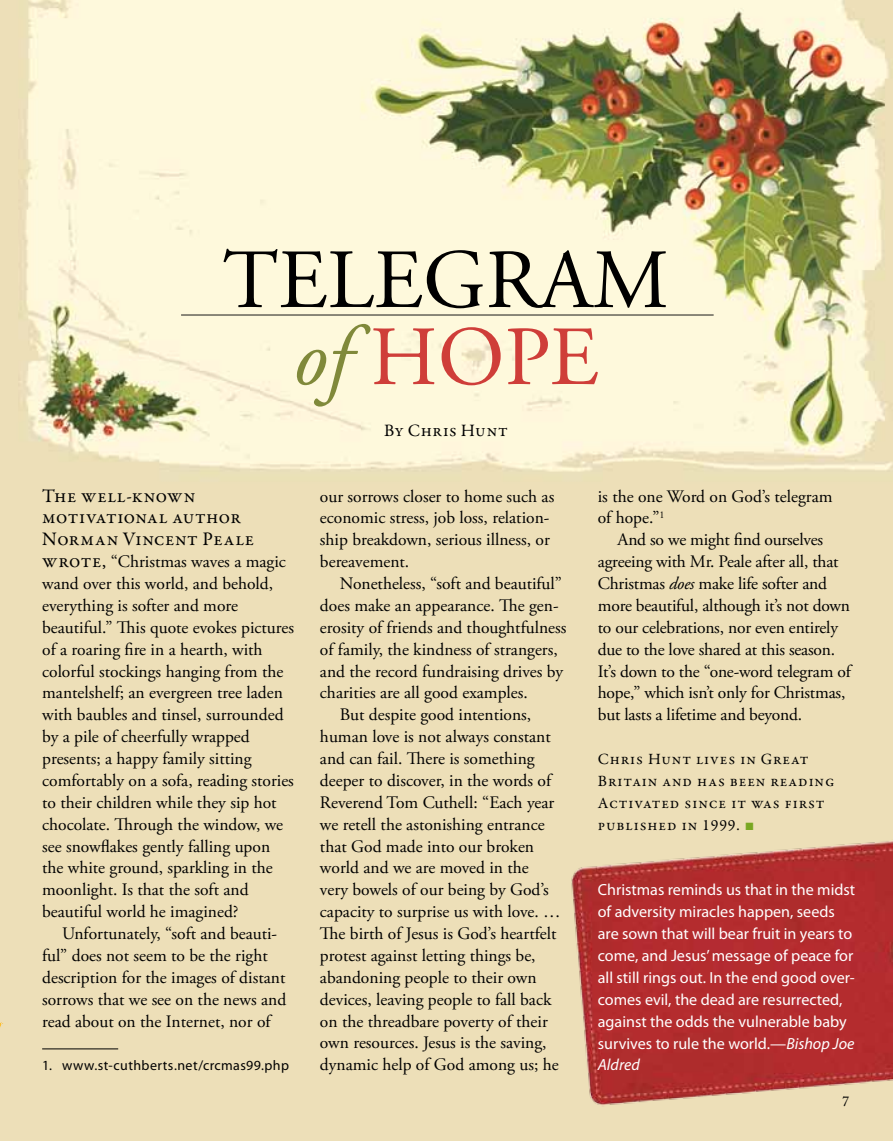
<style>
.page{position:relative;width:893px;height:1141px;background:#fff}
.page>*{position:absolute;margin:0;border:0;box-sizing:border-box;transform-origin:0 0}
.t1{font:84px/77px "Adobe Garamond Pro";color:#000;text-align:center}
.t2{font:19.25px/21.9px "Garamond Premr Pro";letter-spacing:.025em;color:#000}
.t3{font:17.5px/21.9px "Adobe Garamond Pro";color:#000}
.t4{font:17.5px "Garamond Premr Pro";letter-spacing:.03em;color:#000}
.t5{font:16.1px/21.9px "Myriad Pro";color:#fff}
.t6{font:15.75px/21.9px "Garamond Premr Pro";letter-spacing:.06em;color:#000}
.t7{font:14px "Myriad Pro";letter-spacing:.03em;color:#000}
.t8{font:14px "Adobe Caslon Pro";color:#000}
.s1{font-style:italic;color:#80893a}
.s2{color:#cf3e39}
.s3{font-family:"Garamond Premr Pro";font-size:19.25px}
.s4{font-style:italic}
.s5{font-family:"Arial";color:#79a722}
</style>
<div class="page">
<img style="left:0;top:0;width:893px;height:1141px">
<img style="left:554px;top:831px;width:339px;height:276px">
<svg style="left:0;top:1022px;width:3px;height:64px"></svg>
<hr style="left:42px;top:1048px;width:76px;height:1px;background:#000">
<hr style="left:181px;top:315px;width:533px;height:1px;background:#181818">
<h1 class="t1" style="left:223px;top:245px;width:447px">TELEGRAM <span class="s1">of</span> <span class="s2">HOPE</span></h1>
<p class="t4" style="left:384px;top:420px;width:125px">By Chris Hunt</p>
<p class="t2" style="left:42px;top:485px;width:214px">The well-known motivational author<br>Norman Vincent Peale</p>
<p class="t3" style="left:42px;top:551px;width:253px"><span class="s3">wrote,</span> “Christmas waves a magic wand over this world, and behold, everything is softer and more beautiful.” This quote evokes pictures of a roaring fire in a hearth, with colorful stockings hanging from the mantelshelf; an evergreen tree laden with baubles and tinsel, surrounded by a pile of cheerfully wrapped presents; a happy family sitting comfortably on a sofa, reading stories to their children while they sip hot chocolate. Through the window, we see snowflakes gently falling upon the white ground, sparkling in the moonlight. Is that the soft and beautiful world he imagined?</p>
<p class="t3" style="left:42px;top:923px;width:246px;text-indent:20px">Unfortunately, “soft and beauti&shy;ful” does not seem to be the right description for the images of distant sorrows that we see on the news and read about on the Internet, nor of</p>
<p class="t7" style="left:42px;top:1057px;width:248px">1. www.st-cuthberts.net/crcmas99.php</p>
<p class="t3" style="left:320px;top:486px;width:236px">our sorrows closer to home such as economic stress, job loss, relation&shy;ship breakdown, serious illness, or bereavement.</p>
<p class="t3" style="left:340px;top:573px;width:223px">Nonetheless, “soft and beautiful”</p>
<p class="t3" style="left:320px;top:595px;width:240px">does make an appearance. The gen-</p>
<p class="t3" style="left:320px;top:617px;width:248px">erosity of friends and thoughtfulness</p>
<p class="t3" style="left:320px;top:639px;width:239px">of family, the kindness of strangers,</p>
<p class="t3" style="left:320px;top:661px;width:245px">and the record fundraising drives by</p>
<p class="t3" style="left:320px;top:683px;width:209px">charities are all good examples.</p>
<p class="t3" style="left:340px;top:704px;width:193px">But despite good intentions,</p>
<p class="t3" style="left:320px;top:726px;width:232px">human love is not always constant</p>
<p class="t3" style="left:320px;top:748px;width:216px">and can fail. There is something</p>
<p class="t3" style="left:320px;top:770px;width:233px">deeper to discover, in the words of</p>
<p class="t3" style="left:320px;top:792px;width:236px">Reverend Tom Cuthell: “Each year</p>
<p class="t3" style="left:320px;top:814px;width:226px">we retell the astonishing entrance</p>
<p class="t3" style="left:320px;top:836px;width:216px">that God made into our broken</p>
<p class="t3" style="left:320px;top:858px;width:210px">world and we are moved in the</p>
<p class="t3" style="left:320px;top:879px;width:230px">very bowels of our being by God’s</p>
<p class="t3" style="left:320px;top:901px;width:242px">capacity to surprise us with love. …</p>
<p class="t3" style="left:320px;top:923px;width:238px">The birth of Jesus is God’s heartfelt</p>
<p class="t3" style="left:320px;top:945px;width:217px">protest against letting things be,</p>
<p class="t3" style="left:320px;top:967px;width:218px">abandoning people to their own</p>
<p class="t3" style="left:320px;top:989px;width:233px">devices, leaving people to fall back</p>
<p class="t3" style="left:320px;top:1011px;width:229px">on the threadbare poverty of their</p>
<p class="t3" style="left:320px;top:1033px;width:228px">own resources. Jesus is the saving,</p>
<p class="t3" style="left:320px;top:1054px;width:240px">dynamic help of God among us; he</p>
<p class="t3" style="left:598px;top:486px;width:236px">is the one Word on God’s telegram of hope.”<sup>1</sup></p>
<p class="t3" style="left:598px;top:529px;width:254px;text-indent:20px">And so we might find ourselves agreeing with Mr. Peale after all, that Christmas <span class="s4">does</span> make life softer and more beautiful, although it’s not down to our celebrations, nor even entirely due to the love shared at this season.<br>It’s down to the “one-word telegram of hope,” which isn’t only for Christmas, but lasts a lifetime and beyond.</p>
<p class="t6" style="left:598px;top:749px;width:238px">Chris Hunt lives in Great<br>Britain and has been reading<br>Activated since it was first published in 1999. <span class="s5">■</span></p>
<p class="t5" style="left:598px;top:879px;width:259px">Christmas reminds us that in the midst of adversity miracles happen, seeds are sown that will bear fruit in years to come, and Jesus’ message of peace for all still rings out. In the end good over&shy;comes evil, the dead are resurrected, against the odds the vulnerable baby survives to rule the world.—<span class="s4">Bishop Joe Aldred</span></p>
<p class="t8" style="left:842px;top:1093px;width:8px">7</p>
</div>
